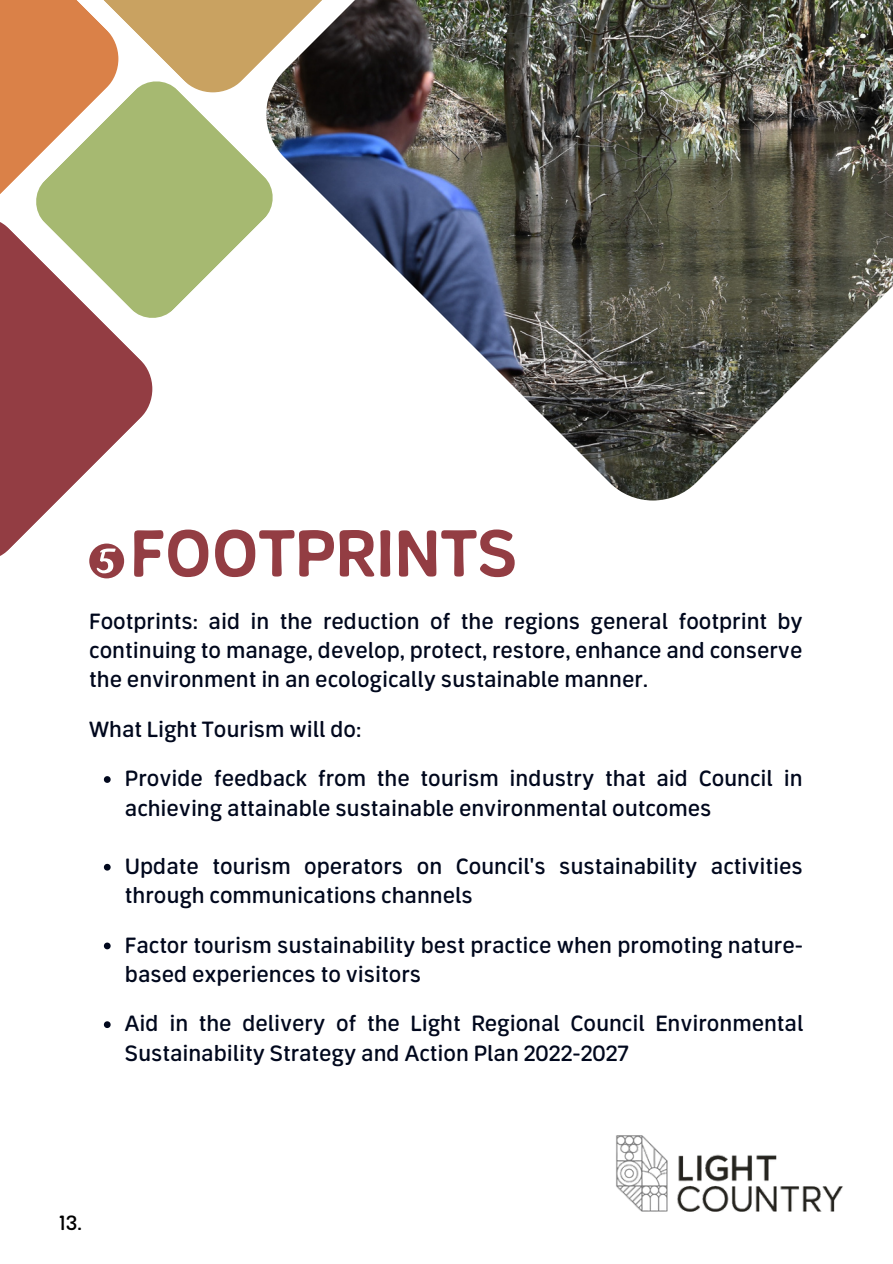
<style>
.page{position:relative;width:893px;height:1264px;background:#fff}
.page>*{position:absolute;margin:0;border:0;box-sizing:border-box;transform-origin:0 0}
.t1{font:700 63px "Aventra";color:#933d43}
.t2{font:21px/29.2px "Aventra";color:#01081d}
.t3{font:19.5px "Aventra";color:#000}
</style>
<div class="page">
<img style="left:375px;top:0;width:517px;height:500px">
<svg style="left:104px;top:776px;width:7px;height:7px"></svg>
<svg style="left:104px;top:863px;width:7px;height:7px"></svg>
<svg style="left:104px;top:942px;width:7px;height:7px"></svg>
<svg style="left:104px;top:1021px;width:7px;height:7px"></svg>
<svg style="left:0;top:0;width:402px;height:248px"></svg>
<svg style="left:0;top:200px;width:153px;height:363px;fill:#933d43"></svg>
<svg style="left:24px;top:69px;width:261px;height:261px;fill:#a6b971"></svg>
<img style="left:616px;top:1135px;width:227px;height:77px">
<svg style="left:89px;top:543px;width:35px;height:35px"></svg>
<h1 class="t1" style="left:130px;top:516px;width:388px">FOOTPRINTS</h1>
<p class="t2" style="left:89px;top:607px;width:715px;text-align:justify">Footprints: aid in the reduction of the regions general footprint by continuing to manage, develop, protect, restore, enhance and conserve the environment in an ecologically sustainable manner.</p>
<p class="t2" style="left:89px;top:714px;width:273px">What Light Tourism will do:</p>
<p class="t2" style="left:125px;top:764px;width:679px">Provide feedback from the tourism industry that aid Council in achieving attainable sustainable environmental outcomes</p>
<p class="t2" style="left:125px;top:852px;width:679px">Update tourism operators on Council's sustainability activities through communications channels</p>
<p class="t2" style="left:125px;top:930px;width:679px">Factor tourism sustainability best practice when promoting nature&shy;based experiences to visitors</p>
<p class="t2" style="left:125px;top:1009px;width:680px">Aid in the delivery of the Light Regional Council Environmental<br>Sustainability Strategy and Action Plan 2022-2027</p>
<p class="t3" style="left:59px;top:1211px;width:25px">13.</p>
</div>
